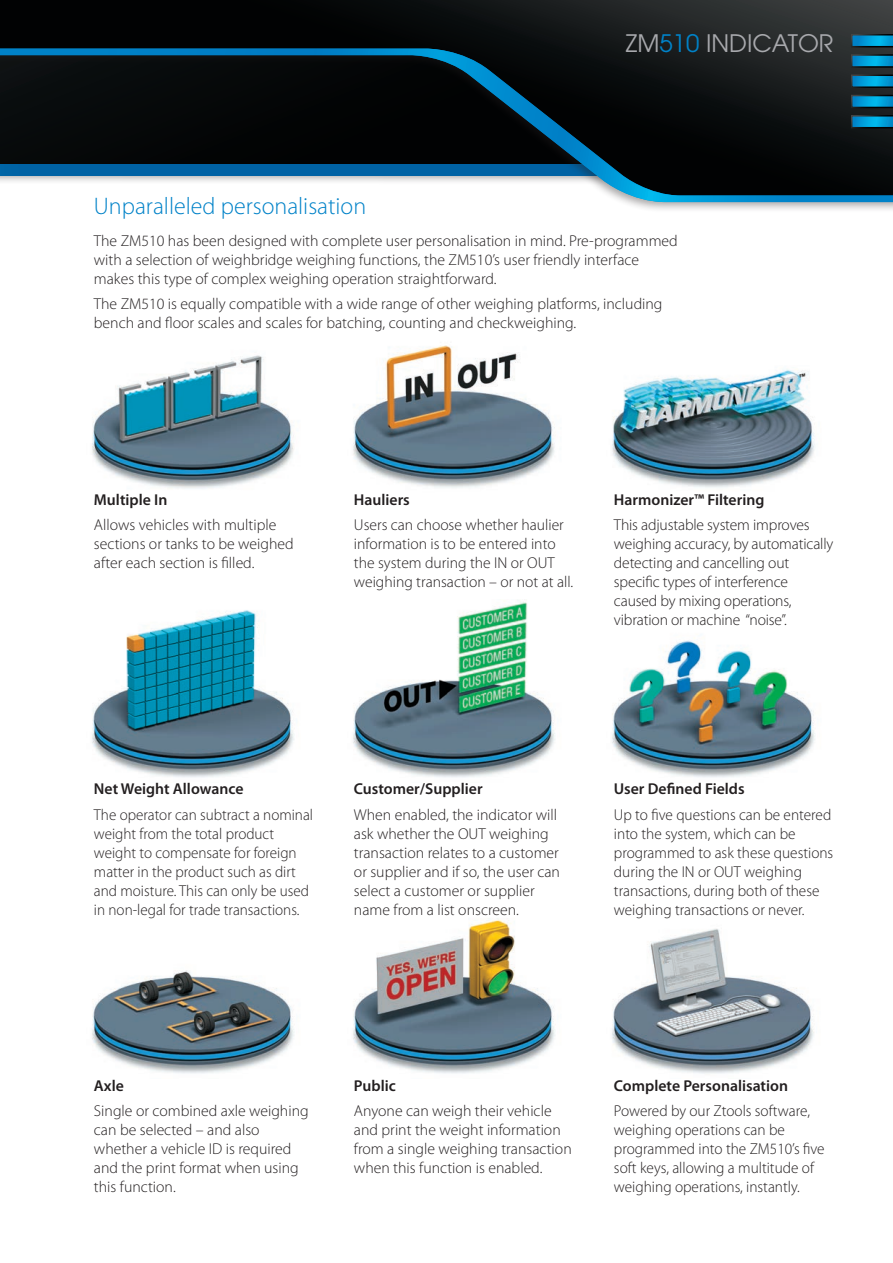
<style>
.page{position:relative;width:893px;height:1263px;background:#fff}
.page>*{position:absolute;margin:0;border:0;box-sizing:border-box;transform-origin:0 0}
.t1{font:300 24px "Myriad Pro";color:#0082c8}
.t2{font:24px "ITC Avant Garde Std";color:#a8a9ad}
.t3{font:300 15.75px/18.9px "Myriad Pro";color:#231f20}
.t4{font:300 15.75px/18.9px "Myriad Pro";color:#231f20;scale:.96 1}
.t5{font:600 15.75px "Myriad Pro";color:#231f20}
.s1{color:#0082c8}
</style>
<div class="page">
<div style="left:0;top:0;width:893px;height:214px;background:#231f20;opacity:.4"></div>
<svg style="left:0;top:0;width:893px;height:49px;background:#111415"></svg>
<svg style="left:0;top:49px;width:893px;height:153px;background:#23323b"></svg>
<svg style="left:850px;top:33px;width:43px;height:15px"></svg>
<svg style="left:850px;top:54px;width:43px;height:14px"></svg>
<svg style="left:850px;top:74px;width:43px;height:55px;background:#0d6383"></svg>
<img style="left:92px;top:355px;width:202px;height:134px">
<img style="left:92px;top:970px;width:202px;height:104px">
<img style="left:353px;top:919px;width:202px;height:155px">
<img style="left:612px;top:928px;width:202px;height:146px">
<img style="left:92px;top:610px;width:202px;height:168px">
<img style="left:612px;top:640px;width:203px;height:138px">
<img style="left:353px;top:600px;width:202px;height:178px">
<img style="left:353px;top:345px;width:202px;height:143px">
<img style="left:612px;top:369px;width:203px;height:119px">
<h1 class="t2" style="left:626px;top:28px;width:209px">ZM<span class="s1">510</span> INDICATOR</h1>
<h1 class="t1" style="left:94px;top:191px;width:274px">Unparalleled personalisation</h1>
<p class="t3" style="left:94px;top:231px;width:585px">The ZM510 has been designed with complete user personalisation in mind. Pre-programmed with a selection of weighbridge weighing functions, the ZM510’s user friendly interface makes this type of complex weighing operation straightforward.</p>
<p class="t3" style="left:94px;top:295px;width:570px">The ZM510 is equally compatible with a wide range of other weighing platforms, including bench and floor scales and scales for batching, counting and checkweighing.</p>
<p class="t5" style="left:94px;top:489px;width:75px">Multiple In</p>
<p class="t3" style="left:94px;top:516px;width:201px">Allows vehicles with multiple sections or tanks to be weighed after each section is filled.</p>
<p class="t5" style="left:354px;top:489px;width:57px">Hauliers</p>
<p class="t3" style="left:354px;top:516px;width:221px">Users can choose whether haulier information is to be entered into the system during the IN or OUT weighing transaction – or not at all.</p>
<p class="t5" style="left:614px;top:489px;width:152px">Harmonizer™ Filtering</p>
<p class="t3" style="left:614px;top:516px;width:221px">This adjustable system improves weighing accuracy, by automatically detecting and cancelling out specific types of interference caused by mixing operations, vibration or machine “noise”.</p>
<p class="t5" style="left:94px;top:779px;width:151px">Net Weight Allowance</p>
<p class="t4" style="left:94px;top:805px;width:230px">The operator can subtract a nominal weight from the total product weight to compensate for foreign matter in the product such as dirt and moisture. This can only be used in non-legal for trade transactions.</p>
<p class="t5" style="left:354px;top:779px;width:130px">Customer/Supplier</p>
<p class="t3" style="left:354px;top:805px;width:208px">When enabled, the indicator will ask whether the OUT weighing transaction relates to a customer or supplier and if so, the user can select a customer or supplier name from a list onscreen.</p>
<p class="t5" style="left:614px;top:779px;width:132px">User Defined Fields</p>
<p class="t3" style="left:614px;top:805px;width:221px">Up to five questions can be entered into the system, which can be programmed to ask these questions during the IN or OUT weighing transactions, during both of these weighing transactions or never.</p>
<p class="t5" style="left:94px;top:1075px;width:31px">Axle</p>
<p class="t3" style="left:94px;top:1101px;width:216px">Single or combined axle weighing can be selected – and also whether a vehicle ID is required and the print format when using this function.</p>
<p class="t5" style="left:354px;top:1075px;width:43px">Public</p>
<p class="t3" style="left:354px;top:1101px;width:219px">Anyone can weigh their vehicle and print the weight information from a single weighing transaction when this function is enabled.</p>
<p class="t5" style="left:614px;top:1075px;width:176px">Complete Personalisation</p>
<p class="t3" style="left:614px;top:1101px;width:212px">Powered by our Ztools software, weighing operations can be programmed into the ZM510’s five soft keys, allowing a multitude of weighing operations, instantly.</p>
</div>
